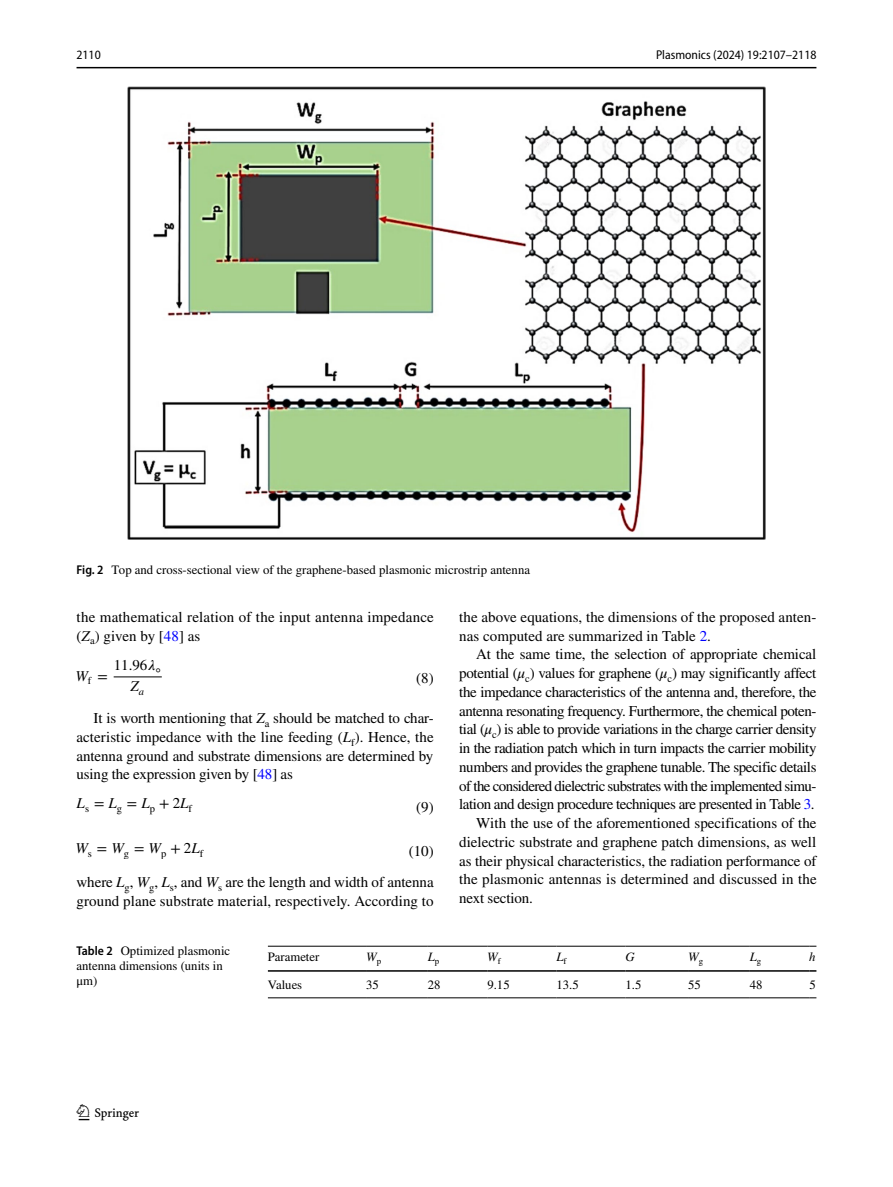
<style>
.page{position:relative;width:893px;height:1187px;background:#fff}
.page>*{position:absolute;margin:0;border:0;box-sizing:border-box;transform-origin:0 0}
.t1{font:22.5px "Springnew Regular 2";color:#000}
.t2{font:15px/18.8px "STIX";letter-spacing:-.01em;color:#000}
.t3{font:15px "STIX";letter-spacing:-.03em;color:#000}
.t4{font:15px/18.8px "STIX";letter-spacing:.01em;color:#000}
.t5{font:15px "STIX";letter-spacing:-.04em;color:#000}
.t6{font:15px "STIX General Italic 11";color:#000}
.t7{font:15px "STIX General Italic 9";color:#000}
.t8{font:15px "STIX General Regular 10";color:#000}
.t9{font:15px "STIX General Italic 10";color:#000}
.t10{font:12.75px/15px "STIX";color:#000}
.t11{font:semi-condensed 12.75px "Myriad Pro";color:#000}
.t12{font:italic 12.75px "STIX";color:#000}
.s1{font-family:"Myriad Pro";font-weight:600;font-stretch:semi-condensed}
.s2{font-style:italic}
.s3{color:#00f}
.s4{font-family:"STIX Math Italic 13"}
.s5{font-family:"STIX Math Regular 14"}
.s6{font-family:"STIX Math Regular 15"}
.s7{font-family:"STIX General Regular 8"}
.s8{font-family:"STIX Math Regular 13"}
.s9{font-family:"STIX General Regular 9"}
</style>
<div class="page">
<hr style="left:77px;top:67px;width:739px;height:1px;background:#000">
<hr style="left:114px;top:676px;width:48px;height:1px;background:#000">
<img style="left:128px;top:87px;width:637px;height:452px">
<hr style="left:268px;top:945px;width:98px;height:1px;background:#000">
<hr style="left:268px;top:970px;width:98px;height:1px;background:#000">
<hr style="left:366px;top:945px;width:62px;height:1px;background:#000">
<hr style="left:366px;top:970px;width:62px;height:1px;background:#000">
<hr style="left:428px;top:945px;width:59px;height:1px;background:#000">
<hr style="left:428px;top:970px;width:59px;height:1px;background:#000">
<hr style="left:487px;top:945px;width:69px;height:1px;background:#000">
<hr style="left:487px;top:970px;width:69px;height:1px;background:#000">
<hr style="left:556px;top:945px;width:69px;height:1px;background:#000">
<hr style="left:556px;top:970px;width:69px;height:1px;background:#000">
<hr style="left:625px;top:945px;width:63px;height:1px;background:#000">
<hr style="left:625px;top:970px;width:63px;height:1px;background:#000">
<hr style="left:688px;top:945px;width:62px;height:1px;background:#000">
<hr style="left:688px;top:970px;width:62px;height:1px;background:#000">
<hr style="left:750px;top:945px;width:59px;height:1px;background:#000">
<hr style="left:750px;top:970px;width:59px;height:1px;background:#000">
<hr style="left:268px;top:997px;width:98px;height:1px;background:#000">
<hr style="left:366px;top:997px;width:62px;height:1px;background:#000">
<hr style="left:428px;top:997px;width:59px;height:1px;background:#000">
<hr style="left:487px;top:997px;width:69px;height:1px;background:#000">
<hr style="left:556px;top:997px;width:69px;height:1px;background:#000">
<hr style="left:625px;top:997px;width:63px;height:1px;background:#000">
<hr style="left:688px;top:997px;width:62px;height:1px;background:#000">
<hr style="left:750px;top:997px;width:59px;height:1px;background:#000">
<p class="t11" style="left:77px;top:48px;width:26px">2110</p>
<p class="t11" style="left:656px;top:48px;width:162px">Plasmonics (2024) 19:2107–2118</p>
<p class="t10" style="left:77px;top:563px;width:455px"><span class="s1">Fig. 2</span> Top and cross-sectional view of the graphene-based plasmonic microstrip antenna</p>
<p class="t4" style="left:77px;top:608px;width:359px">the mathematical relation of the input antenna impedance (<span class="s2">Z</span><sub>a</sub>) given by [<span class="s3">48</span>] as</p>
<p class="t8" style="left:114px;top:659px;width:49px">11.96<span class="s4">𝜆</span><sub>◦</sub></p>
<p class="t9" style="left:131px;top:681px;width:15px">Z<sub>a</sub></p>
<p class="t9" style="left:75px;top:670px;width:34px">W<sub>f</sub> <span class="s5">=</span></p>
<p class="t2" style="left:416px;top:669px;width:19px">(8)</p>
<p class="t2" style="left:77px;top:709px;width:359px;text-align:justify;text-indent:17px">It is worth mentioning that <span class="s2">Z</span><sub>a</sub> should be matched to char&shy;acteristic impedance with the line feeding (<span class="s2">L</span><sub>f</sub>). Hence, the antenna ground and substrate dimensions are determined by using the expression given by [<span class="s3">48</span>] as</p>
<p class="t6" style="left:77px;top:798px;width:117px">L<sub>s</sub> <span class="s6">=</span>L<sub>g</sub> <span class="s6">=</span>L<sub>p</sub> <span class="s6">+</span><span class="s7">2</span>L<sub>f</sub></p>
<p class="t2" style="left:416px;top:798px;width:19px">(9)</p>
<p class="t7" style="left:75px;top:842px;width:129px">W<sub>s</sub> <span class="s8">=</span>W<sub>g</sub> <span class="s8">=</span>W<sub>p</sub> <span class="s8">+</span><span class="s9">2</span>L<sub>f</sub></p>
<p class="t2" style="left:409px;top:842px;width:26px">(10)</p>
<p class="t2" style="left:77px;top:873px;width:359px">where <span class="s2">L</span><sub>g</sub>, <span class="s2">W</span><sub>g</sub>, <span class="s2">L</span><sub>s</sub>, and <span class="s2">W</span><sub>s</sub> are the length and width of antenna ground plane substrate material, respectively. According to</p>
<p class="t2" style="left:459px;top:608px;width:359px">the above equations, the dimensions of the proposed anten&shy;nas computed are summarized in Table <span class="s3">2</span>.</p>
<p class="t2" style="left:476px;top:646px;width:342px">At the same time, the selection of appropriate chemical</p>
<p class="t2" style="left:459px;top:664px;width:359px">potential (<span class="s2">μ</span><sub>c</sub>) values for graphene (<span class="s2">μ</span><sub>c</sub>) may significantly affect</p>
<p class="t2" style="left:459px;top:683px;width:359px">the impedance characteristics of the antenna and, therefore, the</p>
<p class="t3" style="left:459px;top:700px;width:359px">antenna resonating frequency. Furthermore, the chemical poten-</p>
<p class="t3" style="left:459px;top:719px;width:359px">tial (<span class="s2">μ</span><sub>c</sub>) is able to provide variations in the charge carrier density</p>
<p class="t3" style="left:459px;top:737px;width:359px">in the radiation patch which in turn impacts the carrier mobility</p>
<p class="t3" style="left:459px;top:756px;width:359px">numbers and provides the graphene tunable. The specific details</p>
<p class="t5" style="left:459px;top:775px;width:359px">of the considered dielectric substrates with the implemented simu-</p>
<p class="t3" style="left:459px;top:794px;width:357px">lation and design procedure techniques are presented in Table <span class="s3">3</span>.</p>
<p class="t2" style="left:476px;top:814px;width:342px">With the use of the aforementioned specifications of the</p>
<p class="t2" style="left:459px;top:833px;width:358px">dielectric substrate and graphene patch dimensions, as well</p>
<p class="t2" style="left:459px;top:852px;width:359px">as their physical characteristics, the radiation performance of</p>
<p class="t2" style="left:459px;top:871px;width:359px">the plasmonic antennas is determined and discussed in the</p>
<p class="t2" style="left:459px;top:889px;width:75px">next section.</p>
<p class="t10" style="left:77px;top:944px;width:155px"><span class="s1">Table 2</span> Optimized plasmonic antenna dimensions (units in μm)</p>
<p class="t10" style="left:268px;top:950px;width:53px">Parameter</p>
<p class="t12" style="left:366px;top:948px;width:17px">W<sub>p</sub></p>
<p class="t12" style="left:428px;top:948px;width:13px">L<sub>p</sub></p>
<p class="t12" style="left:487px;top:948px;width:15px">W<sub>f</sub></p>
<p class="t12" style="left:556px;top:948px;width:12px">L<sub>f</sub></p>
<p class="t12" style="left:625px;top:948px;width:11px">G</p>
<p class="t12" style="left:688px;top:948px;width:17px">W<sub>g</sub></p>
<p class="t12" style="left:750px;top:948px;width:13px">L<sub>g</sub></p>
<p class="t12" style="left:809px;top:948px;width:8px">h</p>
<p class="t10" style="left:268px;top:978px;width:36px">Values</p>
<p class="t10" style="left:366px;top:978px;width:14px">35</p>
<p class="t10" style="left:428px;top:978px;width:14px">28</p>
<p class="t10" style="left:487px;top:978px;width:24px">9.15</p>
<p class="t10" style="left:556px;top:978px;width:24px">13.5</p>
<p class="t10" style="left:625px;top:978px;width:17px">1.5</p>
<p class="t10" style="left:688px;top:978px;width:14px">55</p>
<p class="t10" style="left:750px;top:978px;width:14px">48</p>
<p class="t10" style="left:809px;top:978px;width:8px">5</p>
<h1 class="t1" style="left:79px;top:1104px;width:62px">1 3</h1>
</div>
